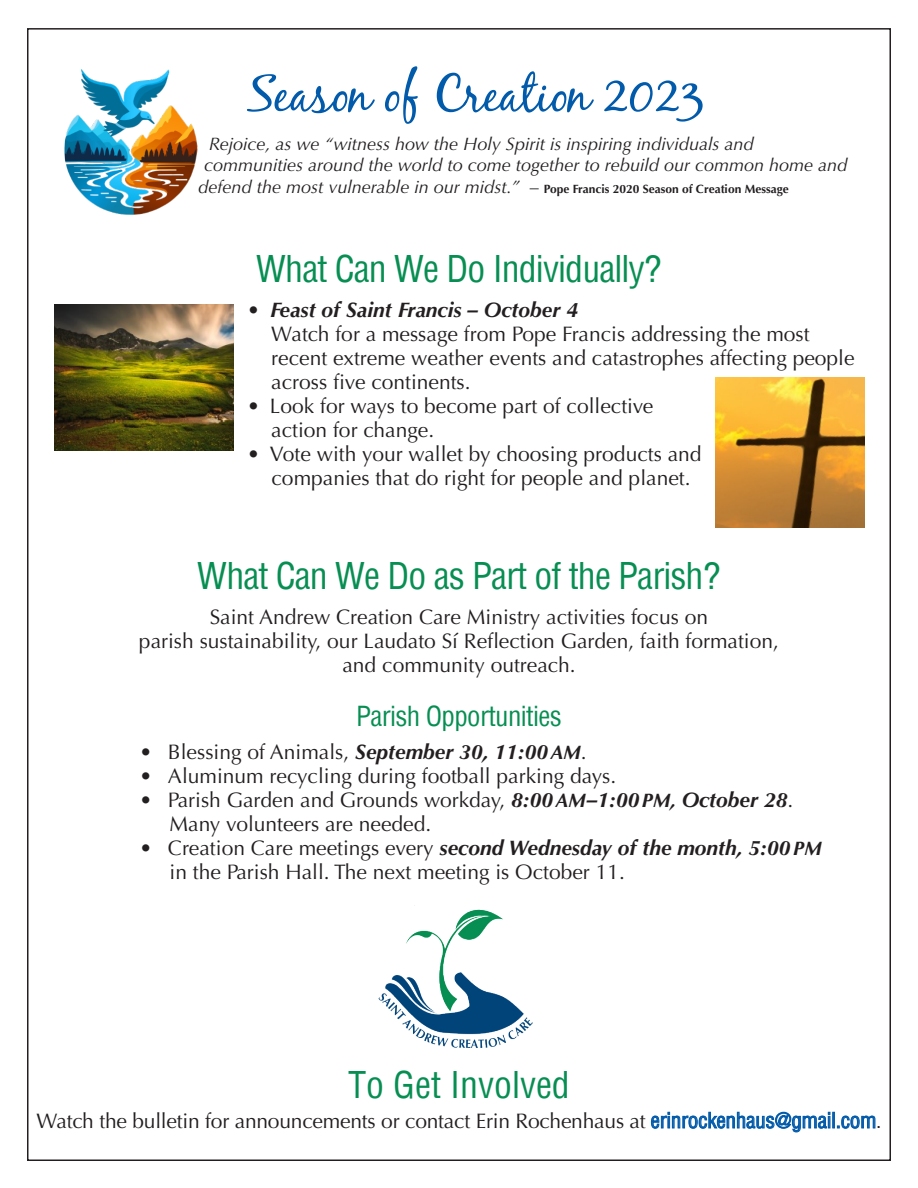
<style>
.page{position:relative;width:918px;height:1188px;background:#fff}
.page>*{position:absolute;margin:0;border:0;box-sizing:border-box;transform-origin:0 0}
.t1{font:51px "Black Jack";color:#015aaa}
.t2{font:condensed 36px "Helvetica";letter-spacing:-.025em;color:#078e52}
.t3{font:condensed 36px "Helvetica";color:#078e52}
.t4{font:condensed 27px "Helvetica";letter-spacing:-.025em;color:#078e52}
.t5{font:21px/24px "Optima";color:#231f20}
.t6{font:italic 18px "Optima";color:#231f20}
.t7{font:700 12px "Optima";color:#231f20}
.s1{font-weight:400;font-style:italic;font-size:18px}
.s2{font-weight:400;font-size:18px}
.s3{font-weight:700;font-style:italic}
.s4{font-weight:700;font-style:italic;font-size:19.5px}
.s5{font-family:"Helvetica";font-stretch:condensed;color:#015aaa}
.s6{font-family:"Helvetica";font-stretch:condensed}
</style>
<div class="page">
<img style="left:64px;top:69px;width:134px;height:146px">
<img style="left:379px;top:909px;width:154px;height:138px">
<img style="left:716px;top:378px;width:149px;height:150px">
<img style="left:54px;top:304px;width:180px;height:146px">
<p class="t1" style="left:247px;top:63px;width:458px">Season of Creation 2023</p>
<p class="t6" style="left:209px;top:133px;width:547px">Rejoice, as we “witness how the Holy Spirit is inspiring individuals and</p>
<p class="t6" style="left:204px;top:154px;width:645px">communities around the world to come together to rebuild our common home and</p>
<p class="t7" style="left:198px;top:182px;width:592px"><span class="s1">defend the most vulnerable in our midst.”</span> <span class="s2">–</span> Pope Francis 2020 Season of Creation Message</p>
<p class="t2" style="left:256px;top:246px;width:407px">What Can We Do Individually?</p>
<p class="t5" style="left:271px;top:298px;width:585px;text-indent:-24px">• <span class="s3">Feast of Saint Francis – October 4<br></span>Watch for a message from Pope Francis addressing the most recent extreme weather events and catastrophes affecting people across five continents.</p>
<p class="t5" style="left:271px;top:394px;width:384px;text-indent:-24px">• Look for ways to become part of collective action for change.</p>
<p class="t5" style="left:247px;top:442px;width:456px">• Vote with your wallet by choosing products and</p>
<p class="t5" style="left:271px;top:466px;width:421px">companies that do right for people and planet.</p>
<p class="t2" style="left:197px;top:553px;width:525px">What Can We Do as Part of the Parish?</p>
<p class="t5" style="left:210px;top:605px;width:500px">Saint Andrew Creation Care Ministry activities focus on</p>
<p class="t5" style="left:139px;top:629px;width:642px">parish sustainability, our Laudato Sí Reflection Garden, faith formation,</p>
<p class="t5" style="left:342px;top:653px;width:235px">and community outreach.</p>
<p class="t4" style="left:356px;top:699px;width:207px">Parish Opportunities</p>
<p class="t5" style="left:140px;top:740px;width:449px">• Blessing of Animals, <span class="s3">September 30, 11:00</span><span class="s4">AM</span>.</p>
<p class="t5" style="left:140px;top:764px;width:478px">• Aluminum recycling during football parking days.</p>
<p class="t5" style="left:170px;top:788px;width:625px;text-indent:-30px">• Parish Garden and Grounds workday, <span class="s3">8:00</span><span class="s4">AM</span><span class="s3">–1:00</span><span class="s4">PM,</span> <span class="s3">October 28</span>.<br>Many volunteers are needed.</p>
<p class="t5" style="left:170px;top:836px;width:654px;text-indent:-30px">• Creation Care meetings every <span class="s3">second Wednesday of the month, 5:00</span><span class="s4">PM </span>in the Parish Hall. The next meeting is October 11.</p>
<p class="t3" style="left:348px;top:1062px;width:223px">To Get Involved</p>
<p class="t5" style="left:36px;top:1109px;width:847px">Watch the bulletin for announcements or contact Erin Rochenhaus at <span class="s5">erinrockenhaus@gmail.com</span><span class="s6">.</span></p>
</div>
